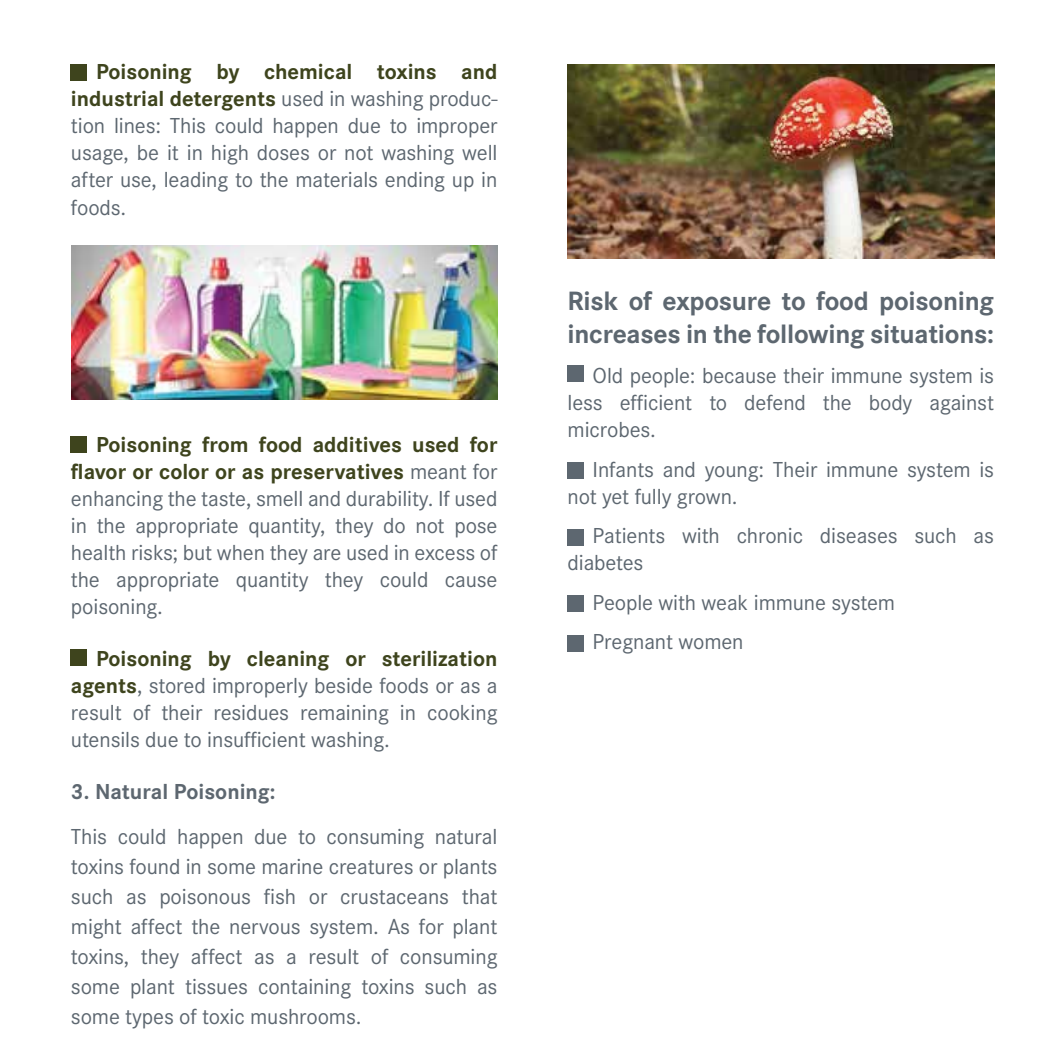
<style>
.page{position:relative;width:1064px;height:1064px;background:#fff}
.page>*{position:absolute;margin:0;border:0;box-sizing:border-box;transform-origin:0 0}
.t1{font:700 27.5px/33px "Corporate S";letter-spacing:-.01em;color:#5d6770}
.t2{font:22.5px/27px "Corporate S";letter-spacing:-.005em;color:#5d6770;text-align:justify}
.t3{font:700 22.5px "Corporate S";color:#5d6770}
.s1{font-weight:700;color:#3e441d}
</style>
<div class="page">
<div style="left:71px;top:64px;width:16px;height:16px;background:#3e441d"></div>
<div style="left:71px;top:649px;width:16px;height:16px;background:#3e441d"></div>
<div style="left:71px;top:436px;width:16px;height:16px;background:#3e441d"></div>
<div style="left:567px;top:365px;width:16px;height:16px;background:#5d6770"></div>
<div style="left:567px;top:462px;width:16px;height:16px;background:#5d6770"></div>
<div style="left:567px;top:529px;width:16px;height:16px;background:#5d6770"></div>
<div style="left:567px;top:594px;width:16px;height:16px;background:#5d6770"></div>
<div style="left:567px;top:634px;width:16px;height:16px;background:#5d6770"></div>
<img style="left:71px;top:245px;width:426px;height:154px">
<img style="left:567px;top:64px;width:426px;height:194px">
<p class="t2" style="left:71px;top:59px;width:428px;text-indent:25px"><span class="s1">Poisoning by chemical toxins and industrial detergents</span> used in washing produc&shy;tion lines: This could happen due to improper usage, be it in high doses or not washing well after use, leading to the materials ending up in foods.</p>
<p class="t2" style="left:71px;top:430px;width:428px;text-indent:25px"><span class="s1">Poisoning from food additives used for flavor or color or as preservatives</span> meant for enhancing the taste, smell and durability. If used in the appropriate quantity, they do not pose health risks; but when they are used in excess of the appropriate quantity they could cause poisoning.</p>
<p class="t2" style="left:71px;top:644px;width:428px;text-indent:25px"><span class="s1">Poisoning by cleaning or sterilization agents</span>, stored improperly beside foods or as a result of their residues remaining in cooking utensils due to insufficient washing.</p>
<p class="t3" style="left:71px;top:778px;width:206px">3. Natural Poisoning:</p>
<p class="t2" style="left:71px;top:821px;width:428px;line-height:30px">This could happen due to consuming natural toxins found in some marine creatures or plants such as poisonous fish or crustaceans that might affect the nervous system. As for plant toxins, they affect as a result of consuming some plant tissues containing toxins such as some types of toxic mushrooms.</p>
<p class="t1" style="left:567px;top:285px;width:428px">Risk of exposure to food poisoning increases in the following situations:</p>
<p class="t2" style="left:567px;top:362px;width:428px;text-indent:25px">Old people: because their immune system is less efficient to defend the body against microbes.</p>
<p class="t2" style="left:567px;top:455px;width:428px;text-indent:25px">Infants and young: Their immune system is not yet fully grown.</p>
<p class="t2" style="left:567px;top:522px;width:428px;text-indent:25px">Patients with chronic diseases such as diabetes</p>
<p class="t2" style="left:592px;top:582px;width:304px;line-height:39.5px">People with weak immune system<br>Pregnant women</p>
</div>
